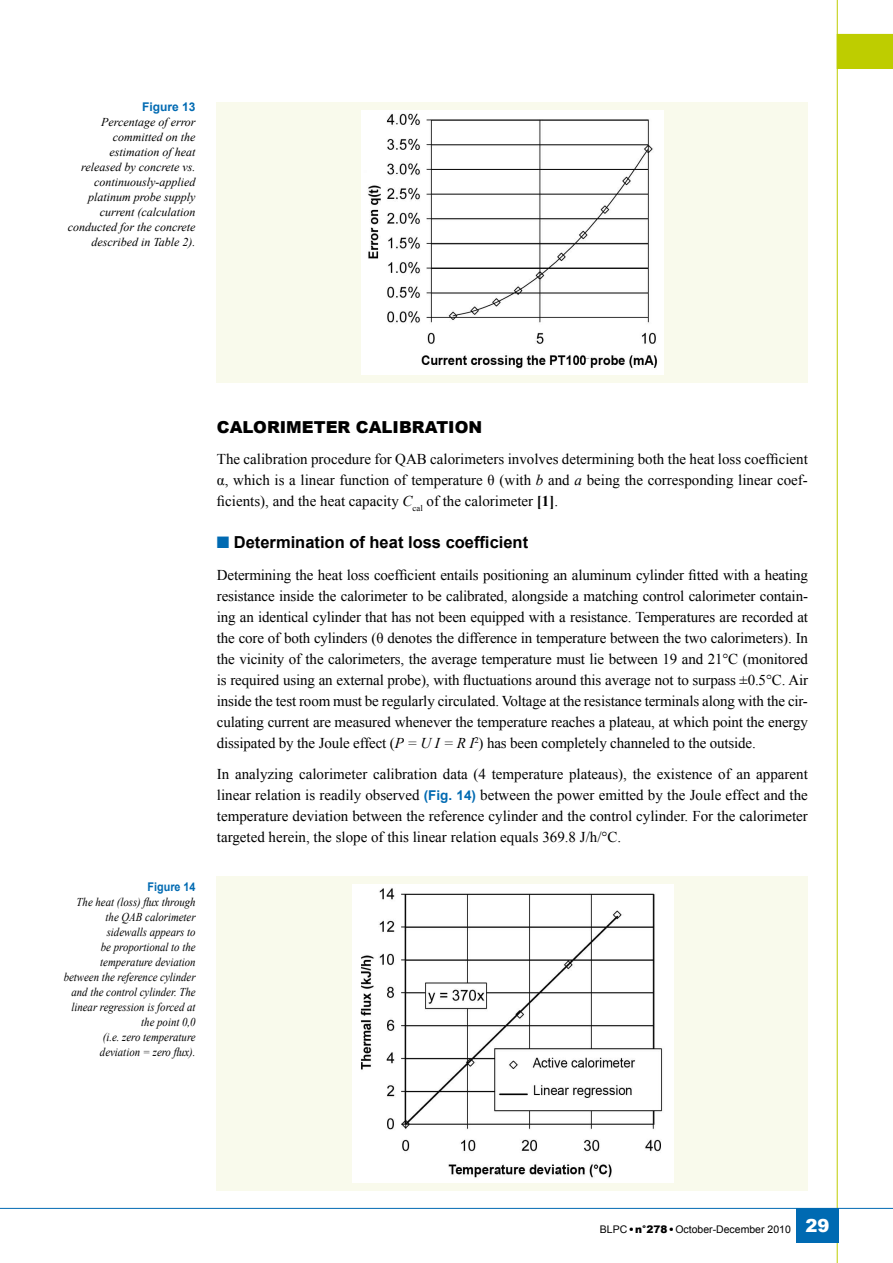
<style>
.page{position:relative;width:893px;height:1263px;background:#fff}
.page>*{position:absolute;margin:0;border:0;box-sizing:border-box;transform-origin:0 0}
.t1{font:700 16.5px "Arial";color:#000}
.t2{font:900 16.5px "Arial";color:#000}
.t3{font:15px/21px "Times New Roman";color:#000;text-align:justify}
.t4{font:italic 12px/15px "Times New Roman";color:#000;text-align:right;scale:.9 1}
.t5{font:italic 12px/15px "Times New Roman";color:#000;text-align:right}
.t6{font:700 12px "Arial";color:#006ab2}
.t7{font:700 12px "Arial";color:#006ab2;scale:.9 1}
.t8{font:10.5px "Arial";color:#000}
.s1{font-style:italic}
.s2{font-weight:700}
.s3{color:#006ab2}
.s4{font-family:"Arial";font-weight:700;font-size:13.5px;color:#006ab2}
.s5{font-weight:900}
.s6{font-weight:900;font-size:18px;color:#fff}
</style>
<div class="page">
<svg style="left:837px;top:0;width:56px;height:1263px"></svg>
<div style="left:796px;top:1208px;width:43px;height:34px;background:#006ab2"></div>
<hr style="left:0;top:1208px;width:893px;height:1px;background:#006ab2">
<div style="left:217px;top:102px;width:591px;height:281px;background:#f9faec"></div>
<img style="left:361px;top:111px;width:303px;height:263px">
<div style="left:217px;top:876px;width:591px;height:315px;background:#f9faec"></div>
<img style="left:353px;top:885px;width:320px;height:297px">
<p class="t6" style="left:142px;top:99px;width:55px">Figure 13</p>
<p class="t5" style="left:68px;top:114px;width:129px">Percentage of error committed on the estimation of heat released by concrete vs. continuously-applied platinum probe supply current (calculation conducted for the concrete described in Table 2).</p>
<p class="t7" style="left:148px;top:879px;width:55px">Figure 14</p>
<p class="t4" style="left:64px;top:894px;width:148px">The heat (loss) flux through the QAB calorimeter sidewalls appears to<br>be proportional to the temperature deviation between the reference cylinder and the control cylinder. The linear regression is forced at the point 0,0<br>(i.e. zero temperature deviation = zero flux).</p>
<p class="t2" style="left:217px;top:415px;width:267px">CALORI METER CALI BRATION</p>
<p class="t3" style="left:217px;top:449px;width:593px">The calibration procedure for QAB calorimeters involves determining both the heat loss coefficient α, which is a linear function of temperature θ (with <span class="s1">b</span> and <span class="s1">a</span> being the corresponding linear coef&shy;ficients), and the heat capacity <span class="s1">C</span><sub>cal</sub> of the calorimeter <span class="s2">[1]</span>.</p>
<p class="t1" style="left:217px;top:532px;width:313px"><span class="s3">■</span> Determination of heat loss coefficient</p>
<p class="t3" style="left:217px;top:564px;width:593px">Determining the heat loss coefficient entails positioning an aluminum cylinder fitted with a heating resistance inside the calorimeter to be calibrated, alongside a matching control calorimeter contain&shy;ing an identical cylinder that has not been equipped with a resistance. Temperatures are recorded at the core of both cylinders (θ denotes the difference in temperature between the two calorimeters). In the vicinity of the calorimeters, the average temperature must lie between 19 and 21°C (monitored is required using an external probe), with fluctuations around this average not to surpass ±0.5°C. Air inside the test room must be regularly circulated. Voltage at the resistance terminals along with the cir&shy;culating current are measured whenever the temperature reaches a plateau, at which point the energy dissipated by the Joule effect (<span class="s1">P = U I = R I</span><sup>2</sup>) has been completely channeled to the outside.</p>
<p class="t3" style="left:217px;top:764px;width:593px">In analyzing calorimeter calibration data (4 temperature plateaus), the existence of an apparent linear relation is readily observed <span class="s4">(Fig. 14)</span> between the power emitted by the Joule effect and the temperature deviation between the reference cylinder and the control cylinder. For the calorimeter targeted herein, the slope of this linear relation equals 369.8 J/h/°C.</p>
<p class="t8" style="left:600px;top:1222px;width:231px">BLPC <span class="s5">• N°278 •</span>october-december 2010 <span class="s6">29</span></p>
</div>
